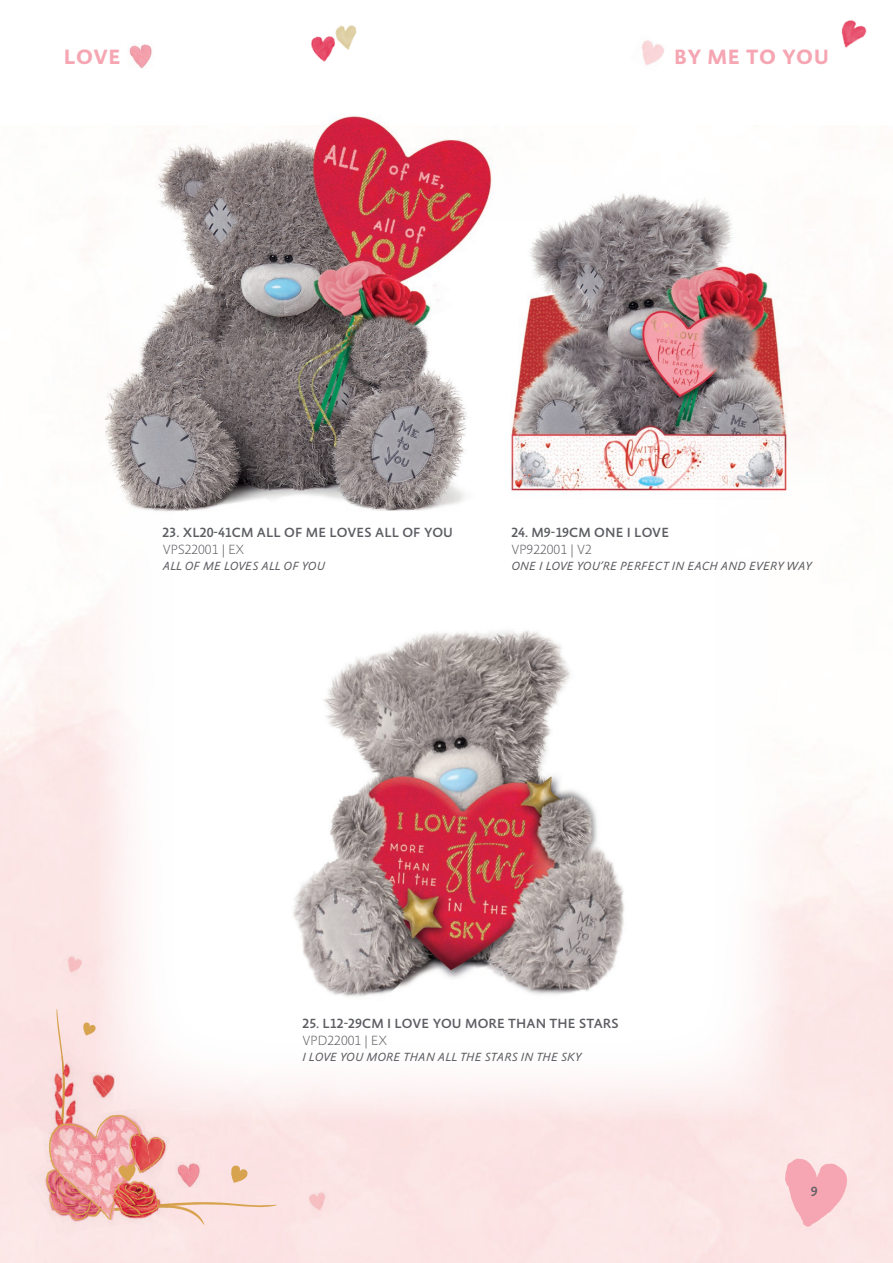
<style>
.page{position:relative;width:893px;height:1263px;background:#fff}
.page>*{position:absolute;margin:0;border:0;box-sizing:border-box;transform-origin:0 0}
.t1{font:700 21px "Absara Sans OT";letter-spacing:.03em;color:#f5a6b2}
.t2{font:500 13.5px "Absara Sans OT";letter-spacing:.01em;color:#5c5d62}
.t3{font:100 13.5px "Absara Sans OT";color:#5c5d62}
.t4{font:italic 12px "Absara Sans OT";letter-spacing:.01em;color:#5c5d62}
</style>
<div class="page">
<img style="left:60px;top:952px;width:23px;height:24px">
<img style="left:307px;top:1189px;width:25px;height:25px">
<img style="left:11px;top:983px;width:181px;height:269px">
<svg style="left:55px;top:1009px;width:222px;height:224px"></svg>
<svg style="left:785px;top:1158px;width:62px;height:69px;background:#f7bcc3"></svg>
<img style="left:642px;top:40px;width:22px;height:26px">
<img style="left:129px;top:44px;width:23px;height:24px">
<img style="left:335px;top:25px;width:22px;height:25px">
<img style="left:841px;top:20px;width:26px;height:29px">
<img style="left:311px;top:32px;width:31px;height:30px">
<img style="left:511px;top:178px;width:303px;height:313px">
<img style="left:106px;top:116px;width:401px;height:396px">
<img style="left:266px;top:630px;width:359px;height:383px">
<h1 class="t1" style="left:64px;top:46px;width:58px">LOVE</h1>
<h1 class="t1" style="left:674px;top:46px;width:157px">BY ME TO YOU</h1>
<p class="t2" style="left:163px;top:526px;width:292px">23. XL20-41CM ALL OF ME LOVES ALL OF YOU</p>
<p class="t3" style="left:163px;top:542px;width:83px">VPS22001 | EX</p>
<p class="t4" style="left:163px;top:560px;width:164px">ALL OF ME LOVES ALL OF YOU</p>
<p class="t2" style="left:511px;top:526px;width:159px">24. M9-19CM ONE I LOVE</p>
<p class="t3" style="left:511px;top:542px;width:82px">VP922001 | V2</p>
<p class="t4" style="left:511px;top:560px;width:302px">ONE I LOVE YOU’RE PERFECT IN EACH AND EVERY WAY</p>
<p class="t2" style="left:302px;top:1017px;width:318px">25. L12-29CM I LOVE YOU MORE THAN THE STARS</p>
<p class="t3" style="left:302px;top:1033px;width:86px">VPD22001 | EX</p>
<p class="t4" style="left:302px;top:1051px;width:280px">I LOVE YOU MORE THAN ALL THE STARS IN THE SKY</p>
<p class="t2" style="left:811px;top:1184px;width:8px">9</p>
</div>
